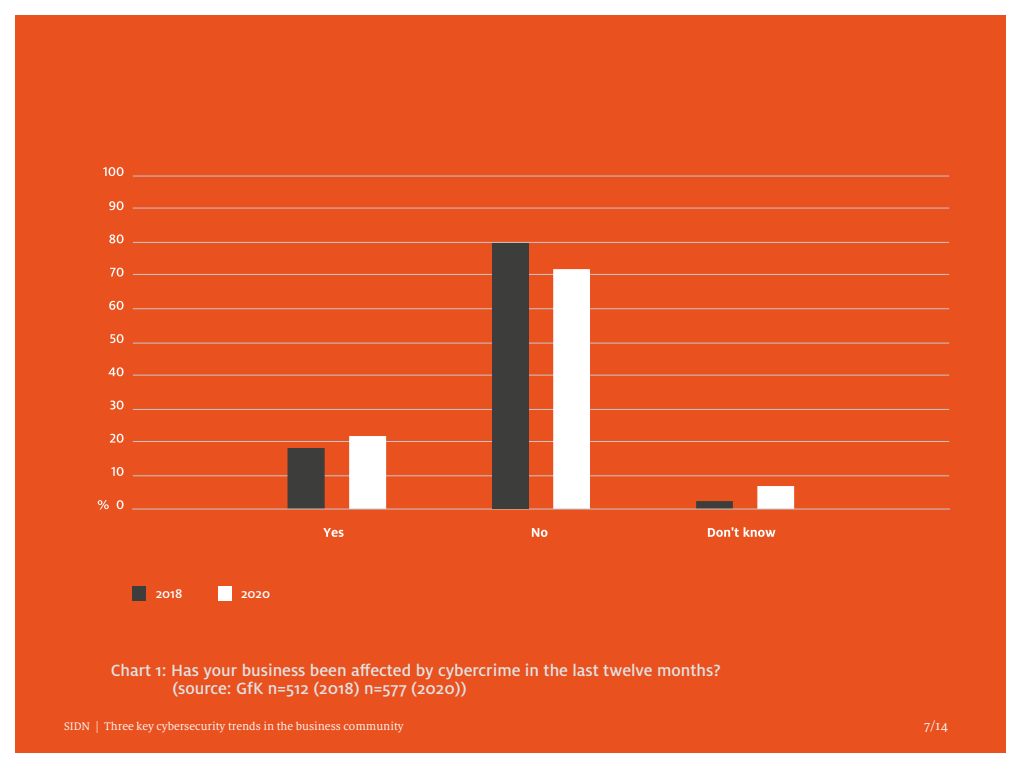
<style>
.page{position:relative;width:1024px;height:768px;background:#fff}
.page>*{position:absolute;margin:0;border:0;box-sizing:border-box;transform-origin:0 0}
.t1{font:500 18px/18px "Milo OT";color:#e3e3e3}
.t2{font:500 14px "Milo OT";color:#fff}
.t3{font:14px "Milo Serif OT";color:#fff}
.t4{font:12px "Milo Serif OT";color:#fff}
</style>
<div class="page">
<div style="left:15px;top:15px;width:991px;height:738px;background:#e9511f"></div>
<div style="left:132px;top:587px;width:14px;height:14px;background:#3d3d3b"></div>
<div style="left:218px;top:587px;width:14px;height:14px;background:#fff"></div>
<hr style="left:133px;top:176px;width:816px;height:1px;background:#c7c7c7">
<hr style="left:133px;top:208px;width:816px;height:1px;background:#c7c7c7">
<hr style="left:133px;top:242px;width:816px;height:1px;background:#c7c7c7">
<hr style="left:133px;top:274px;width:816px;height:1px;background:#c7c7c7">
<hr style="left:133px;top:308px;width:816px;height:1px;background:#c7c7c7">
<hr style="left:133px;top:343px;width:816px;height:1px;background:#c7c7c7">
<hr style="left:133px;top:375px;width:816px;height:1px;background:#c7c7c7">
<hr style="left:133px;top:409px;width:816px;height:1px;background:#c7c7c7">
<hr style="left:133px;top:441px;width:816px;height:1px;background:#c7c7c7">
<hr style="left:133px;top:475px;width:816px;height:1px;background:#c7c7c7">
<svg style="left:288px;top:448px;width:61px;height:61px"></svg>
<svg style="left:349px;top:269px;width:445px;height:240px"></svg>
<hr style="left:132px;top:509px;width:818px;height:1px;background:#c7c7c7">
<div style="left:492px;top:243px;width:37px;height:266px;background:#3d3d3b"></div>
<svg style="left:117px;top:500px;width:7px;height:9px"></svg>
<svg style="left:98px;top:500px;width:11px;height:10px"></svg>
<svg style="left:111px;top:467px;width:13px;height:9px"></svg>
<svg style="left:110px;top:434px;width:14px;height:9px"></svg>
<svg style="left:110px;top:401px;width:14px;height:8px"></svg>
<svg style="left:109px;top:367px;width:15px;height:9px"></svg>
<svg style="left:110px;top:334px;width:14px;height:9px"></svg>
<svg style="left:109px;top:301px;width:15px;height:9px"></svg>
<svg style="left:110px;top:268px;width:14px;height:9px"></svg>
<svg style="left:109px;top:234px;width:15px;height:9px"></svg>
<svg style="left:109px;top:201px;width:15px;height:9px"></svg>
<svg style="left:103px;top:167px;width:21px;height:9px"></svg>
<svg style="left:323px;top:528px;width:21px;height:9px"></svg>
<svg style="left:532px;top:528px;width:16px;height:9px"></svg>
<svg style="left:708px;top:527px;width:67px;height:10px"></svg>
<p class="t2" style="left:156px;top:585px;width:28px">2018</p>
<p class="t2" style="left:241px;top:586px;width:31px">2020</p>
<p class="t1" style="left:172px;top:661px;width:550px;text-indent:-62px">Chart 1: Has your business been affected by cybercrime in the last twelve months? (source: GfK n=512 (2018) n=577 (2020))</p>
<p class="t4" style="left:64px;top:720px;width:341px">SIDN | Three key cybersecurity trends in the business community</p>
<p class="t3" style="left:924px;top:718px;width:26px">7/14</p>
</div>
